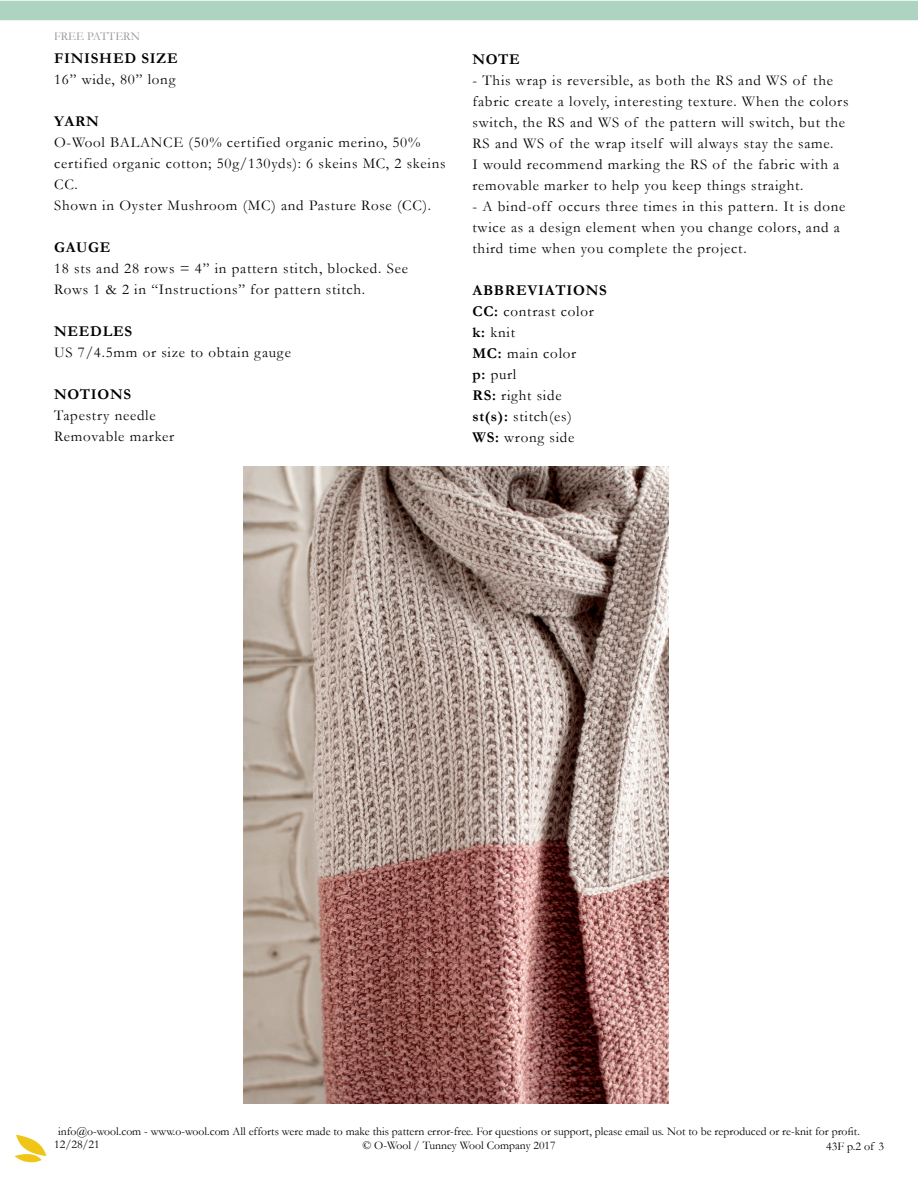
<style>
.page{position:relative;width:918px;height:1188px;background:#fff}
.page>*{position:absolute;margin:0;border:0;box-sizing:border-box;transform-origin:0 0}
.t1{font:15px/21px "Garamond";letter-spacing:.05em;color:#040503}
.t2{font:15px "Garamond";letter-spacing:.05em;color:#000}
.t3{font:700 15px "Garamond";letter-spacing:.05em;color:#000}
.t4{font:12px "Garamond";color:#000}
.t5{font:12px "Garamond";color:#939598}
.t6{font:11.7px "Garamond";color:#000}
.s1{font-weight:700}
</style>
<div class="page">
<svg style="left:15px;top:1135px;width:31px;height:28px"></svg>
<div style="left:0;top:1px;width:918px;height:19px;background:#afd3c1"></div>
<img style="left:244px;top:467px;width:424px;height:637px">
<p class="t5" style="left:54px;top:30px;width:87px">FREE PATTERN</p>
<p class="t3" style="left:54px;top:49px;width:125px">FINISHED SIZE</p>
<p class="t1" style="left:54px;top:68px;width:123px">16” wide, 80” long</p>
<p class="t3" style="left:54px;top:112px;width:46px">YARN</p>
<p class="t1" style="left:54px;top:131px;width:393px">O-Wool BALANCE (50% certified organic merino, 50% certified organic cotton; 50g/130yds): 6 skeins MC, 2 skeins<br>CC.</p>
<p class="t1" style="left:54px;top:194px;width:379px">Shown in Oyster Mushroom (MC) and Pasture Rose (CC).</p>
<p class="t3" style="left:54px;top:238px;width:58px">GAUGE</p>
<p class="t1" style="left:54px;top:257px;width:355px">18 sts and 28 rows = 4” in pattern stitch, blocked. See<br>Rows 1 &amp; 2 in “Instructions” for pattern stitch.</p>
<p class="t3" style="left:54px;top:322px;width:79px">NEEDLES</p>
<p class="t1" style="left:54px;top:341px;width:238px">US 7/4.5mm or size to obtain gauge</p>
<p class="t3" style="left:54px;top:385px;width:79px">NOTIONS</p>
<p class="t1" style="left:54px;top:404px;width:103px">Tapestry needle</p>
<p class="t1" style="left:54px;top:425px;width:122px">Removable marker</p>
<p class="t3" style="left:472px;top:50px;width:49px">NOTE</p>
<p class="t1" style="left:472px;top:69px;width:378px">- This wrap is reversible, as both the RS and WS of the fabric create a lovely, interesting texture. When the colors switch, the RS and WS of the pattern will switch, but the RS and WS of the wrap itself will always stay the same.<br>I would recommend marking the RS of the fabric with a removable marker to help you keep things straight.</p>
<p class="t1" style="left:472px;top:195px;width:374px">- A bind-off occurs three times in this pattern. It is done twice as a design element when you change colors, and a third time when you complete the project.</p>
<p class="t3" style="left:472px;top:281px;width:136px">ABBREVIATIONS</p>
<p class="t2" style="left:472px;top:302px;width:123px"><span class="s1">CC:</span> contrast color</p>
<p class="t2" style="left:472px;top:323px;width:44px"><span class="s1">k:</span> knit</p>
<p class="t2" style="left:472px;top:344px;width:105px"><span class="s1">MC:</span> main color</p>
<p class="t2" style="left:472px;top:365px;width:45px"><span class="s1">p:</span> purl</p>
<p class="t2" style="left:472px;top:386px;width:91px"><span class="s1">RS:</span> right side</p>
<p class="t2" style="left:472px;top:407px;width:101px"><span class="s1">st(s):</span> stitch(es)</p>
<p class="t2" style="left:472px;top:428px;width:103px"><span class="s1">WS:</span> wrong side</p>
<p class="t6" style="left:58px;top:1124px;width:803px">info@o-wool.com - www.o-wool.com All efforts were made to make this pattern error-free. For questions or support, please email us. Not to be reproduced or re-knit for profit.</p>
<p class="t4" style="left:54px;top:1137px;width:47px">12/28/21</p>
<p class="t6" style="left:362px;top:1138px;width:195px">© O-Wool / Tunney Wool Company 2017</p>
<p class="t4" style="left:826px;top:1139px;width:60px">43F p.2 of 3</p>
</div>
